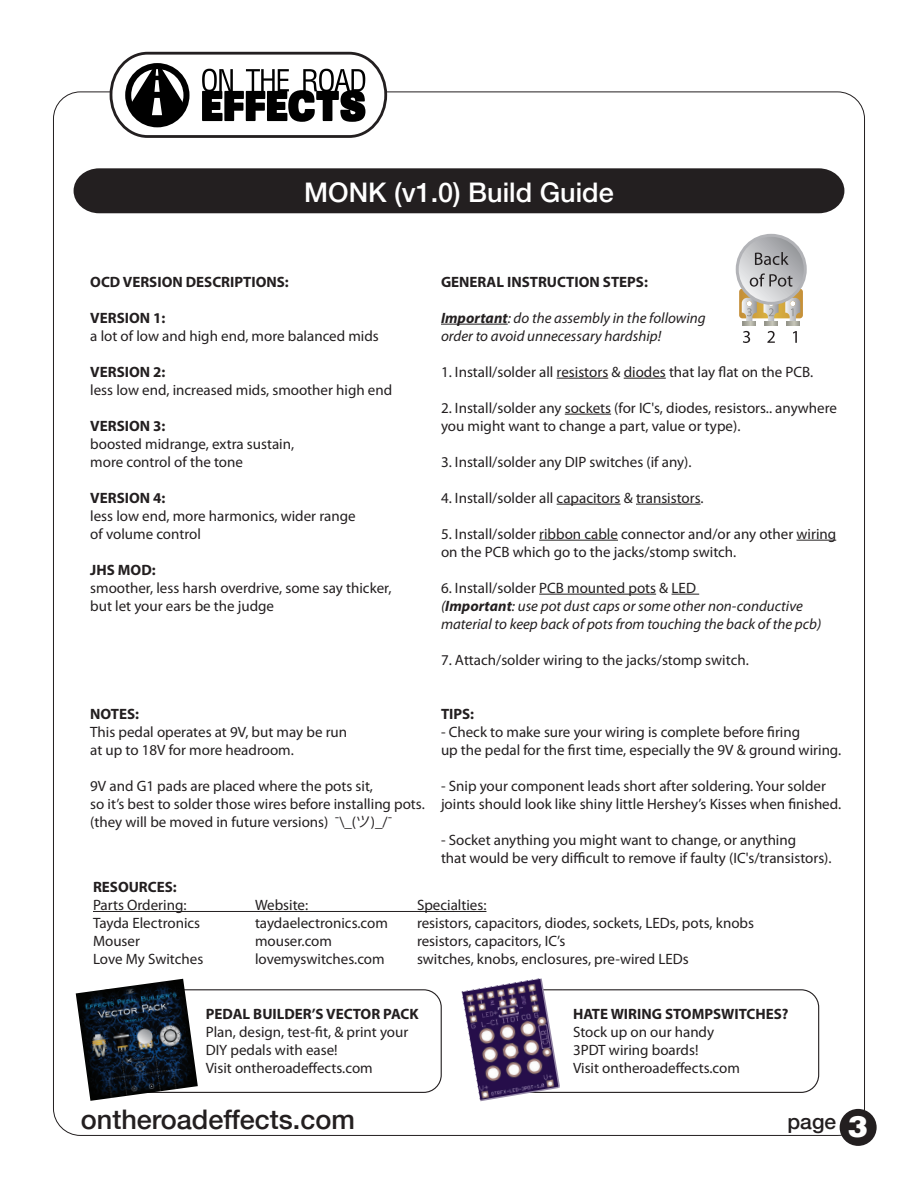
<style>
.page{position:relative;width:918px;height:1188px;background:#fff}
.page>*{position:absolute;margin:0;border:0;box-sizing:border-box;transform-origin:0 0}
.t1{font:900 30px "Helvetica LT";color:#fff}
.t2{font:500 27px "Helvetica Neue LT";color:#231f20}
.t3{font:500 27px "Helvetica Neue LT";color:#fff}
.t4{font:500 21px "Helvetica Neue LT";color:#231f20}
.t5{font:15px/18px "Myriad Pro";color:#231f20}
.t6{font:italic 15px/18px "Myriad Pro";color:#231f20}
.t7{font:700 15px "Myriad Pro";color:#231f20}
.s1{font-weight:700}
.s2{font-style:normal}
.s3{font-family:"Koz Go Pr 6 N"}
</style>
<div class="page">
<div style="left:478px;top:989px;width:341px;height:104px;border:1px solid #231f20;border-radius:18px"></div>
<svg style="left:108px;top:51px;width:281px;height:87px"></svg>
<div style="left:840px;top:1109px;width:37px;height:37px;background:#231f20;border-radius:50%"></div>
<div style="left:74px;top:168px;width:770px;height:45px;background:#231f20"></div>
<hr style="left:93px;top:911px;width:393px;height:1px;background:#231f20">
<hr style="left:441px;top:324px;width:67px;height:1px;background:#231f20">
<hr style="left:557px;top:378px;width:51px;height:1px;background:#231f20">
<hr style="left:624px;top:378px;width:42px;height:1px;background:#231f20">
<hr style="left:565px;top:414px;width:46px;height:1px;background:#231f20">
<hr style="left:557px;top:504px;width:64px;height:1px;background:#231f20">
<hr style="left:636px;top:504px;width:65px;height:1px;background:#231f20">
<hr style="left:539px;top:540px;width:79px;height:1px;background:#231f20">
<hr style="left:797px;top:540px;width:39px;height:1px;background:#231f20">
<hr style="left:539px;top:594px;width:117px;height:1px;background:#231f20">
<svg style="left:672px;top:594px;width:27px;height:1px"></svg>
<svg style="left:737px;top:235px;width:68px;height:68px;background:#b5b7ba"></svg>
<div style="left:736px;top:234px;width:71px;height:71px;border:3px solid #b2b3b7;border-radius:50%"></div>
<svg style="left:755px;top:252px;width:34px;height:13px"></svg>
<svg style="left:739px;top:273px;width:64px;height:70px"></svg>
<img style="left:462px;top:978px;width:98px;height:123px">
<div style="left:91px;top:989px;width:351px;height:104px;border:1px solid #231f20;border-radius:18px"></div>
<img style="left:76px;top:979px;width:122px;height:122px">
<h2 class="t3" style="left:304px;top:176px;width:311px">MONK (v1.0) Build Guide</h2>
<p class="t7" style="left:90px;top:273px;width:200px">OCD VERSION DESCRIPTIONS:</p>
<p class="t7" style="left:90px;top:309px;width:77px">VERSION 1:</p>
<p class="t5" style="left:90px;top:327px;width:290px">a lot of low and high end, more balanced mids</p>
<p class="t7" style="left:90px;top:363px;width:77px">VERSION 2:</p>
<p class="t5" style="left:90px;top:381px;width:303px">less low end, increased mids, smoother high end</p>
<p class="t7" style="left:90px;top:417px;width:77px">VERSION 3:</p>
<p class="t5" style="left:90px;top:435px;width:205px">boosted midrange, extra sustain, more control of the tone</p>
<p class="t7" style="left:90px;top:489px;width:77px">VERSION 4:</p>
<p class="t5" style="left:90px;top:507px;width:267px">less low end, more harmonics, wider range of volume control</p>
<p class="t7" style="left:90px;top:561px;width:67px">JHS MOD:</p>
<p class="t5" style="left:90px;top:579px;width:303px">smoother, less harsh overdrive, some say thicker, but let your ears be the judge</p>
<p class="t7" style="left:441px;top:273px;width:208px">GENERAL INSTRUCTION STEPS:</p>
<p class="t6" style="left:441px;top:309px;width:266px"><span class="s1">Important</span>: do the assembly in the following order to avoid unnecessary hardship!</p>
<p class="t5" style="left:441px;top:363px;width:374px">1. Install/solder all resistors &amp; diodes that lay flat on the PCB.</p>
<p class="t5" style="left:441px;top:399px;width:398px">2. Install/solder any sockets (for IC's, diodes, resistors.. anywhere you might want to change a part, value or type).</p>
<p class="t5" style="left:441px;top:453px;width:252px">3. Install/solder any DIP switches (if any).</p>
<p class="t5" style="left:441px;top:489px;width:264px">4. Install/solder all capacitors &amp; transistors.</p>
<p class="t5" style="left:441px;top:525px;width:397px">5. Install/solder ribbon cable connector and/or any other wiring on the PCB which go to the jacks/stomp switch.</p>
<p class="t6" style="left:441px;top:579px;width:382px"><span class="s2">6. Install/solder PCB mounted pots &amp; LED<br></span>(<span class="s1">Important</span>: use pot dust caps or some other non-conductive material to keep back of pots from touching the back of the pcb)</p>
<p class="t5" style="left:441px;top:651px;width:309px">7. Attach/solder wiring to the jacks/stomp switch.</p>
<p class="t7" style="left:90px;top:705px;width:50px">NOTES:</p>
<p class="t5" style="left:90px;top:723px;width:258px">This pedal operates at 9V, but may be run at up to 18V for more headroom.</p>
<p class="t5" style="left:90px;top:777px;width:336px">9V and G1 pads are placed where the pots sit,<br>so it’s best to solder those wires before installing pots. (they will be moved in future versions) ¯\_(<span class="s3">ツ</span>)_/¯</p>
<p class="t7" style="left:441px;top:705px;width:35px">TIPS:</p>
<p class="t5" style="left:441px;top:723px;width:402px">- Check to make sure your wiring is complete before firing<br>up the pedal for the first time, especially the 9V &amp; ground wiring.</p>
<p class="t5" style="left:441px;top:777px;width:402px">- Snip your component leads short after soldering. Your solder joints should look like shiny little Hershey’s Kisses when finished.</p>
<p class="t5" style="left:441px;top:831px;width:392px">- Socket anything you might want to change, or anything<br>that would be very difficult to remove if faulty (IC's/transistors).</p>
<p class="t7" style="left:93px;top:879px;width:85px">RESOURCES:</p>
<p class="t5" style="left:93px;top:896px;width:95px">Parts Ordering:</p>
<p class="t5" style="left:255px;top:896px;width:55px">Website:</p>
<p class="t5" style="left:417px;top:896px;width:71px">Specialties:</p>
<p class="t5" style="left:93px;top:914px;width:109px">Tayda Electronics</p>
<p class="t5" style="left:255px;top:914px;width:134px">taydaelectronics.com</p>
<p class="t5" style="left:417px;top:914px;width:339px">resistors, capacitors, diodes, sockets, LEDs, pots, knobs</p>
<p class="t5" style="left:93px;top:932px;width:49px">Mouser</p>
<p class="t5" style="left:255px;top:932px;width:79px">mouser.com</p>
<p class="t5" style="left:417px;top:932px;width:150px">resistors, capacitors, IC’s</p>
<p class="t5" style="left:93px;top:950px;width:112px">Love My Switches</p>
<p class="t5" style="left:255px;top:950px;width:131px">lovemyswitches.com</p>
<p class="t5" style="left:417px;top:950px;width:273px">switches, knobs, enclosures, pre-wired LEDs</p>
<p class="t7" style="left:206px;top:1006px;width:214px">PEDAL BUILDER’S VECTOR PACK</p>
<p class="t5" style="left:206px;top:1024px;width:204px">Plan, design, test-fit, &amp; print your<br>DIY pedals with ease!<br>Visit ontheroadeffects.com</p>
<p class="t7" style="left:573px;top:1006px;width:217px">HATE WIRING STOMPSWITCHES?</p>
<p class="t5" style="left:573px;top:1024px;width:168px">Stock up on our handy<br>3PDT wiring boards!<br>Visit ontheroadeffects.com</p>
<h2 class="t2" style="left:81px;top:1103px;width:276px">ontheroadeffects.com</h2>
<h3 class="t4" style="left:788px;top:1109px;width:50px">page</h3>
<h1 class="t1" style="left:848px;top:1106px;width:22px">3</h1>
</div>
